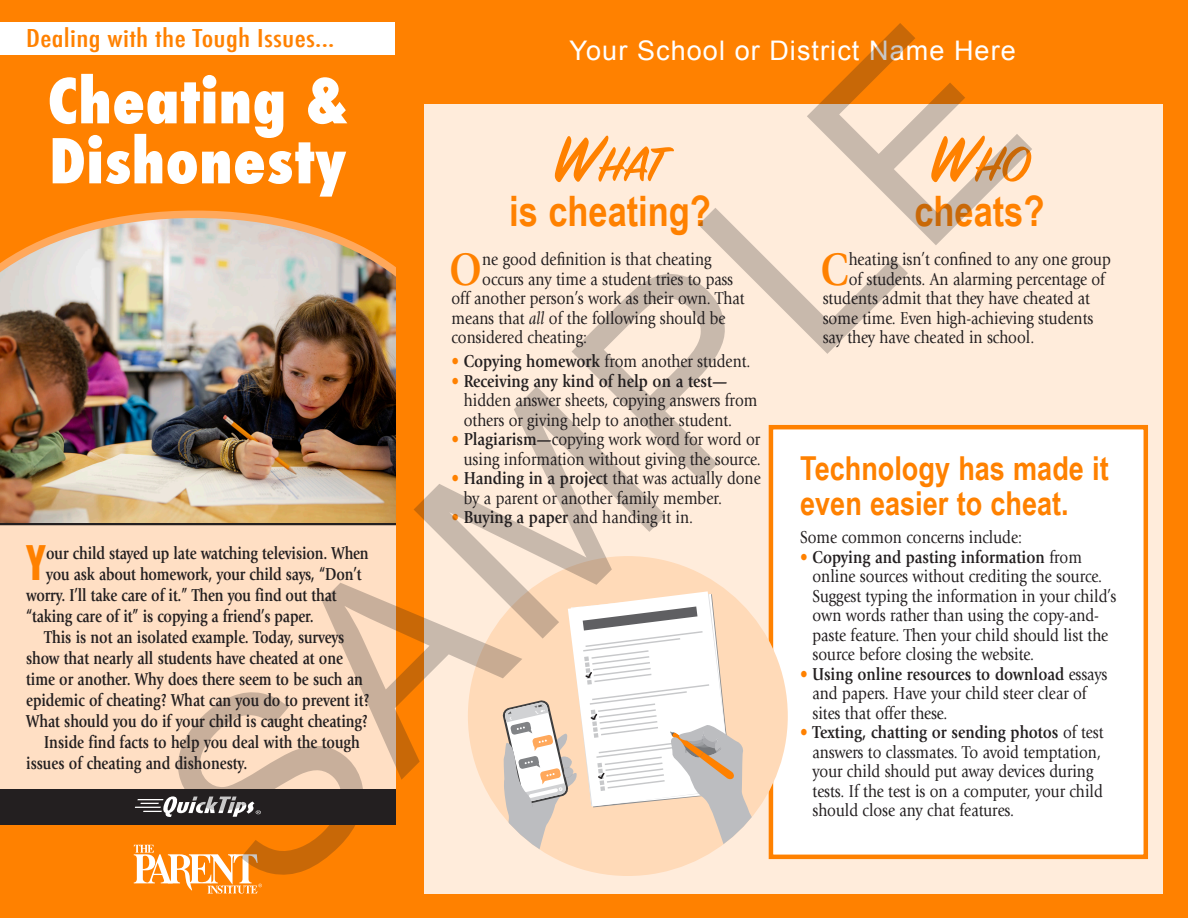
<style>
.page{position:relative;width:1188px;height:918px;background:#ff8100}
.page>*{position:absolute;margin:0;border:0;box-sizing:border-box;transform-origin:0 0}
.t1{font:255px "Arial";color:#231f20}
.t2{font:800 condensed 60px/60px "Futura";letter-spacing:.01em;color:#fff}
.why{font:600 54px "Sign Painter House Script";color:#ff8100}
.t3{font:700 47.55px "Giovanni Std";color:#ff8100;scale:.85 1}
.t4{font:900 45.15px "Bodega Sans";color:#ff8100}
.why-2{font:700 42px "Arial Narrow";color:#ff8100}
.headlines{font:700 33px/34.5px "Arial Narrow";color:#ff8100}
.t5{font:27px "Arial";letter-spacing:.04em;color:#fff}
.t6{font:500 condensed 24px "Futura";letter-spacing:.01em;color:#ff8100;scale:1.25 1}
.t7{font:18px/19.5px "Giovanni Std";color:#231f20;scale:.85 1}
.cover-text{font:700 18px/21px "Giovanni Std";letter-spacing:-.005em;color:#231f20;scale:.8 1}
.s1{font-size:72px}
.s2{font-style:italic}
.s3{font-weight:700;color:#ff8100}
.s4{font-weight:700}
</style>
<div class="page">
<img style="left:0;top:210px;width:396px;height:313px">
<div style="left:0;top:523px;width:397px;height:284px;background:#ffdfc4"></div>
<hr style="left:0;top:523px;width:397px;height:2px;background:#231f20">
<svg style="left:134px;top:845px;width:128px;height:49px"></svg>
<div style="left:0;top:789px;width:397px;height:36px;background:#231f20"></div>
<svg style="left:135px;top:796px;width:126px;height:21px"></svg>
<div style="left:0;top:22px;width:410px;height:33px;background:#fff"></div>
<div style="left:424px;top:103px;width:739px;height:791px;background:#ffecdb"></div>
<div style="left:771px;top:427px;width:375px;height:430px;background:#fff"></div>
<div style="left:769px;top:425px;width:379px;height:434px;border:4px solid #ff8100"></div>
<svg style="left:468px;top:556px;width:320px;height:304px"></svg>
<svg style="left:502px;top:591px;width:276px;height:285px;background:#f1dfce"></svg>
<div style="left:395px;top:0;width:793px;height:103px;background:#ff8100"></div>
<h1 class="t1" style="left:93px;top:726px;width:1087px;rotate:-45deg">SAMPLE</h1>
<p class="t6" style="left:26px;top:23px;width:248px">Dealing with the Tough Issues...</p>
<p class="t5" style="left:570px;top:33px;width:448px">Your School or District Name Here</p>
<p class="t2" style="left:48px;top:71px;width:302px">Cheating &amp;<br>Dishonesty</p>
<p class="why" style="left:553px;top:132px;width:116px"><span class="s1">W</span>hat</p>
<p class="why-2" style="left:509px;top:179px;width:203px">is cheating?</p>
<p class="why" style="left:929px;top:132px;width:102px"><span class="s1">W</span>ho</p>
<p class="why-2" style="left:914px;top:179px;width:132px">cheats?</p>
<p class="t3" style="left:449px;top:242px;width:40px">O</p>
<p class="t7" style="left:482px;top:250px;width:271px">ne good definition is that cheating</p>
<p class="t3" style="left:821px;top:242px;width:34px">C</p>
<p class="t7" style="left:849px;top:250px;width:310px">heating isn’t confined to any one group</p>
<p class="t7" style="left:849px;top:269px;width:303px">of students. An alarming percentage of</p>
<p class="t7" style="left:823px;top:289px;width:316px">students admit that they have cheated at</p>
<p class="t7" style="left:823px;top:308px;width:320px">some time. Even high-achieving students</p>
<p class="t7" style="left:823px;top:328px;width:251px">say they have cheated in school.</p>
<p class="t7" style="left:482px;top:269px;width:297px">occurs any time a student tries to pass</p>
<p class="t7" style="left:451px;top:289px;width:347px">off another person’s work as their own. That</p>
<p class="t7" style="left:451px;top:308px;width:324px">means that <span class="s2">all</span> of the following should be</p>
<p class="t7" style="left:451px;top:328px;width:161px">considered cheating:</p>
<p class="t7" style="left:451px;top:352px;width:353px"><span class="s3">•</span> <span class="s4">Copying homework</span> from another student.</p>
<p class="t7" style="left:464px;top:371px;width:347px;text-indent:-12px"><span class="s3">•</span> <span class="s4">Receiving any kind of help on a test— </span>hidden answer sheets, copying answers from others or giving help to another student.</p>
<p class="t7" style="left:451px;top:430px;width:365px;text-align:right"><span class="s3">•</span> <span class="s4">Plagiarism—</span>copying work word for word or using information without giving the source.</p>
<p class="t7" style="left:464px;top:469px;width:351px;text-indent:-12px"><span class="s3">•</span> <span class="s4">Handing in a project</span> that was actually done by a parent or another family member.</p>
<p class="t7" style="left:451px;top:508px;width:286px"><span class="s3">•</span> <span class="s4">Buying a paper</span> and handing it in.</p>
<p class="headlines" style="left:800px;top:450px;width:310px">Technology has made it even easier to cheat.</p>
<p class="t7" style="left:800px;top:528px;width:263px">Some common concerns include:</p>
<p class="t7" style="left:813px;top:548px;width:359px;text-indent:-12px"><span class="s3">•</span> <span class="s4">Copying and pasting information</span> from online sources without crediting the source.<br>Suggest typing the information in your child’s own words rather than using the copy-and&shy;paste feature. Then your child should list the source before closing the website.</p>
<p class="t7" style="left:813px;top:665px;width:348px;text-indent:-12px"><span class="s3">•</span> <span class="s4">Using online resources to download</span> essays and papers. Have your child steer clear of sites that offer these.</p>
<p class="t7" style="left:813px;top:723px;width:344px;text-indent:-12px"><span class="s3">•</span> <span class="s4">Texting, chatting or sending photos</span> of test answers to classmates. To avoid temptation, your child should put away devices during tests. If the test is on a computer, your child should close any chat features.</p>
<p class="t4" style="left:26px;top:532px;width:22px">Y</p>
<p class="cover-text" style="left:46px;top:543px;width:405px">our child stayed up late watching television. When</p>
<p class="cover-text" style="left:46px;top:564px;width:396px">you ask about homework, your child says, “Don’t</p>
<p class="cover-text" style="left:26px;top:585px;width:389px">worry. I’ll take care of it.” Then you find out that</p>
<p class="cover-text" style="left:26px;top:606px;width:361px">“taking care of it” is copying a friend’s paper.</p>
<p class="cover-text" style="left:26px;top:627px;width:431px;text-indent:18px">This is not an isolated example. Today, surveys show that nearly all students have cheated at one time or another. Why does there seem to be such an epidemic of cheating? What can you do to prevent it?<br>What should you do if your child is caught cheating?</p>
<p class="cover-text" style="left:26px;top:732px;width:419px;text-indent:18px">Inside find facts to help you deal with the tough issues of cheating and dishonesty.</p>
</div>
